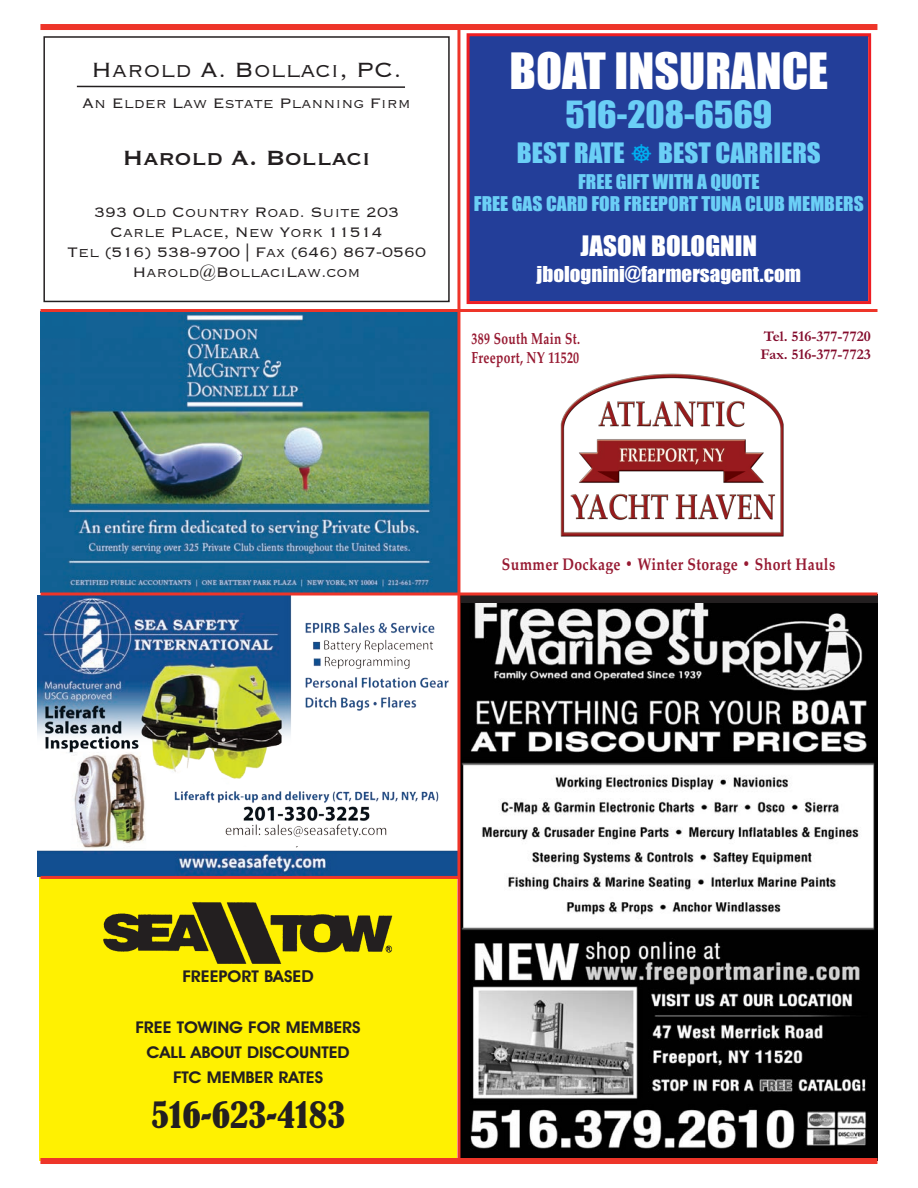
<style>
.page{position:relative;width:918px;height:1188px;background:#fff}
.page>*{position:absolute;margin:0;border:0;box-sizing:border-box;transform-origin:0 0}
.t1{font:46.35px "Impact";color:#fff;scale:1.04 1}
.t2{font:34.8px "Impact";color:#6bcff6;scale:1.04 1}
.t3{font:condensed 34.05px "Bernard";color:#231f20;scale:1.08 1}
.t4{font:300 27px "Copperplate";color:#231f20}
.t5{font:27px "Copperplate";color:#231f20}
.t6{font:26.1px "Impact";color:#6bcff6;scale:1.04 1}
.t7{font:26.1px "Impact";color:#fff;scale:1.04 1}
.t8{font:20.25px "Impact";color:#fff;scale:1.04 1}
.t9{font:18.75px/22.5px "Impact";color:#6bcff6;text-align:center;scale:1.04 1}
.t10{font:300 18px/20.1px "Copperplate";color:#231f20;text-align:center}
.t11{font:700 16.95px "Palatino";letter-spacing:.025em;color:#971a32;scale:.83 1}
.t12{font:600 16.35px/25.2px "Avant Garde IT Cby BT";color:#231f20;text-align:center;scale:1.08 1}
.t13{font:700 16.05px/19px "Palatino";letter-spacing:.025em;color:#971a32;scale:.75 1}
.t14{font:700 15px/18px "Garamond";color:#830a2b}
.s1{font-family:"Garamond";font-weight:400}
.s2{font-size:16.5px}
</style>
<div class="page">
<img style="left:460px;top:596px;width:417px;height:562px">
<div style="left:461px;top:595px;width:417px;height:7px;background:#231f20"></div>
<div style="left:39px;top:878px;width:418px;height:283px;background:#fff101"></div>
<img style="left:38px;top:596px;width:419px;height:280px">
<img style="left:40px;top:312px;width:417px;height:280px">
<img style="left:103px;top:902px;width:290px;height:62px">
<img style="left:560px;top:373px;width:224px;height:164px">
<hr style="left:40px;top:309px;width:838px;height:3px;background:#ee3529">
<svg style="left:40px;top:592px;width:838px;height:4px;fill:#ee3529"></svg>
<hr style="left:41px;top:876px;width:418px;height:3px;background:#ee3529">
<hr style="left:457px;top:27px;width:3px;height:1134px;background:#ee3529">
<div style="left:40px;top:24px;width:837px;height:6px;background:#ee3529"></div>
<div style="left:40px;top:1158px;width:837px;height:6px;background:#ee3529"></div>
<div style="left:470px;top:36px;width:398px;height:265px;background:#233e99"></div>
<div style="left:467px;top:33px;width:404px;height:271px;border:3px solid #ee1d23"></div>
<div style="left:43px;top:36px;width:407px;height:266px;border:2px solid #231f20"></div>
<svg style="left:76px;top:85px;width:329px;height:3px"></svg>
<h3 class="t4" style="left:91px;top:52px;width:312px">Harold A. Bollaci, PC.</h3>
<p class="t10" style="left:82px;top:92px;width:330px">An Elder Law Estate Planning Firm</p>
<h3 class="t5" style="left:122px;top:140px;width:250px">Harold A. Bollaci</h3>
<p class="t10" style="left:67px;top:201px;width:361px">393 Old Country Road. Suite 203<br>Carle Place, New York 11514<br>Tel (516) 538-9700 | Fax (646) 867-0560<br>Harold<span class="s1">@</span>BollaciLaw.com</p>
<h1 class="t1" style="left:510px;top:46px;width:308px">BOAT INSURANCE</h1>
<h2 class="t2" style="left:565px;top:96px;width:201px">516-208-6569</h2>
<h3 class="t6" style="left:517px;top:139px;width:105px">BEST RATE</h3>
<h3 class="t6" style="left:658px;top:139px;width:158px">BEST CARRIERS</h3>
<p class="t9" style="left:474px;top:171px;width:376px">FREE GIFT WITH A QUOTE<br>FREE GAS CARD FOR FREEPORT TUNA CLUB MEMBERS</p>
<h3 class="t7" style="left:580px;top:231px;width:172px">JASON BOLOGNIN</h3>
<p class="t8" style="left:537px;top:264px;width:256px">jbolognini@farmersagent.com</p>
<p class="t13" style="left:472px;top:328px;width:146px">389 South Main St.<br>Freeport, NY 11520</p>
<p class="t14" style="left:761px;top:327px;width:112px">Tel. 516-377-7720<br>Fax. 516-377-7723</p>
<p class="t13" style="left:771px;top:328px;width:129px">Tel. 516-377-7720<br>Fax 516-223-9155</p>
<p class="t11" style="left:502px;top:550px;width:403px">Summer Dockage • Winter Storage • Short Hauls</p>
<p class="t12" style="left:183px;top:964px;width:123px">FREEPORT BASE<span class="s2">D</span></p>
<p class="t12" style="left:135px;top:1015px;width:210px">FREE TOWING FOR MEMBERS<br>CALL ABOUT DISCOUNTED<br>FTC MEMBER RATES</p>
<h3 class="t3" style="left:151px;top:1096px;width:181px">516-623-4183</h3>
</div>
